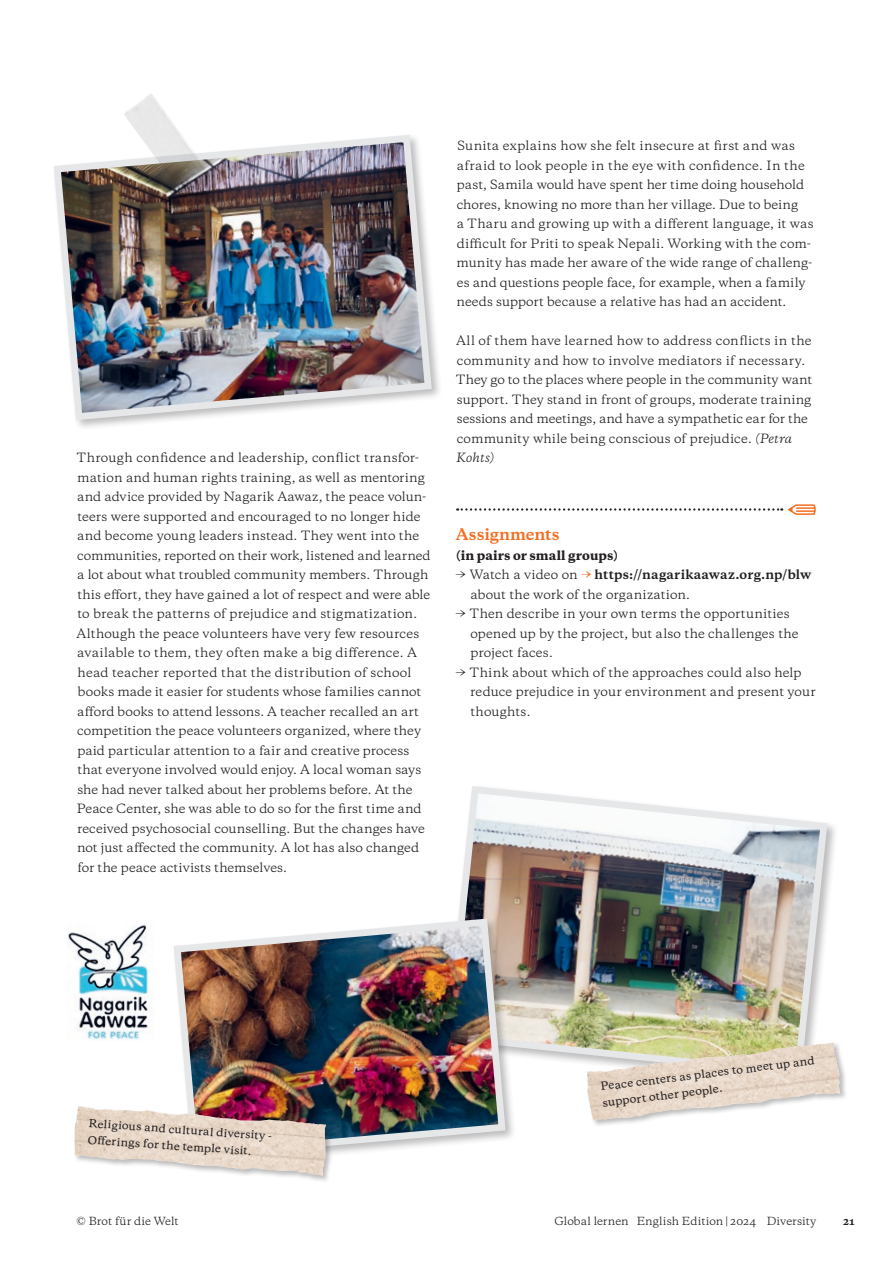
<style>
.page{position:relative;width:893px;height:1263px;background:#fff}
.page>*{position:absolute;margin:0;border:0;box-sizing:border-box;transform-origin:0 0}
.t1{font:700 15px "Galaxie Copernicus";color:#f36e21}
.t2{font:12px/19.5px "Galaxie Copernicus";letter-spacing:.01em;color:#231f20}
.t3{font:800 12px "Galaxie Copernicus";letter-spacing:.015em;color:#231f20}
.t4{font:500 10.5px/16.5px "Galaxie Copernicus";color:#231f20}
.t5{font:10.5px "Galaxie Copernicus";letter-spacing:.005em;color:#231f20}
.t6{font:700 10.5px "Galaxie Copernicus";color:#231f20}
.s1{font-style:italic}
.s2{font-weight:700;color:#f36e21}
.s3{font-weight:700}
</style>
<div class="page">
<img style="left:67px;top:924px;width:85px;height:116px">
<svg style="left:457px;top:504px;width:359px;height:11px"></svg>
<img style="left:54px;top:135px;width:381px;height:289px">
<img style="left:122px;top:94px;width:92px;height:105px">
<img style="left:458px;top:786px;width:373px;height:277px">
<div style="left:171px;top:916px;width:346px;height:253px;background:#231f20;opacity:.3"></div>
<img style="left:171px;top:915px;width:338px;height:246px">
<div style="left:585px;top:1041px;width:263px;height:87px;background:#231f20;opacity:.3"></div>
<svg style="left:587px;top:1042px;width:253px;height:79px"></svg>
<img style="left:587px;top:1043px;width:242px;height:78px">
<div style="left:73px;top:1105px;width:260px;height:78px;background:#231f20;opacity:.3"></div>
<svg style="left:74px;top:1106px;width:252px;height:2px"></svg>
<img style="left:74px;top:1108px;width:252px;height:68px">
<p class="t2" style="left:76px;top:448px;width:356px">Through confidence and leadership, conflict transfor&shy;mation and human rights training, as well as mentoring and advice provided by Nagarik Aawaz, the peace volun&shy;teers were supported and encouraged to no longer hide and become young leaders instead. They went into the communities, reported on their work, listened and learned a lot about what troubled community members. Through this effort, they have gained a lot of respect and were able to break the patterns of prejudice and stigmatization.<br>Although the peace volunteers have very few resources available to them, they often make a big difference. A head teacher reported that the distribution of school books made it easier for students whose families cannot afford books to attend lessons. A teacher recalled an art competition the peace volunteers organized, where they paid particular attention to a fair and creative process that everyone involved would enjoy. A local woman says she had never talked about her problems before. At the Peace Center, she was able to do so for the first time and received psychosocial counselling. But the changes have not just affected the community. A lot has also changed for the peace activists themselves.</p>
<p class="t2" style="left:457px;top:136px;width:359px">Sunita explains how she felt insecure at first and was afraid to look people in the eye with confidence. In the past, Samila would have spent her time doing household chores, knowing no more than her village. Due to being<br>a Tharu and growing up with a different language, it was difficult for Priti to speak Nepali. Working with the com&shy;munity has made her aware of the wide range of challeng&shy;es and questions people face, for example, when a family needs support because a relative has had an accident.</p>
<p class="t2" style="left:456px;top:331px;width:358px">All of them have learned how to address conflicts in the community and how to involve mediators if necessary.<br>They go to the places where people in the community want support. They stand in front of groups, moderate training sessions and meetings, and have a sympathetic ear for the community while being conscious of prejudice. <span class="s1">(Petra Kohts)</span></p>
<p class="t1" style="left:456px;top:525px;width:105px">Assignments</p>
<p class="t3" style="left:456px;top:547px;width:163px">(in pairs or small groups)</p>
<p class="t2" style="left:470px;top:565px;width:343px;text-indent:-15px">→ Watch a video on <span class="s2">→</span> <span class="s3">https://nagarikaawaz.org.np/blw </span>about the work of the organization.</p>
<p class="t2" style="left:470px;top:604px;width:330px;text-indent:-15px">→ Then describe in your own terms the opportunities opened up by the project, but also the challenges the project faces.</p>
<p class="t2" style="left:470px;top:663px;width:347px;text-indent:-15px">→ Think about which of the approaches could also help reduce prejudice in your environment and present your thoughts.</p>
<p class="t4" style="left:89px;top:1115px;width:185px;rotate:4deg">Religious and cultural diversity -<br>Off erings for the temple visit.</p>
<p class="t4" style="left:600px;top:1078px;width:217px;rotate:-7deg">Peace centers as places to meet up and support other people.</p>
<p class="t5" style="left:77px;top:1214px;width:104px">© Brot für die Welt</p>
<p class="t5" style="left:554px;top:1214px;width:264px">Global lernen English Edition | 2024 Diversity</p>
<p class="t6" style="left:843px;top:1214px;width:13px">21</p>
</div>
